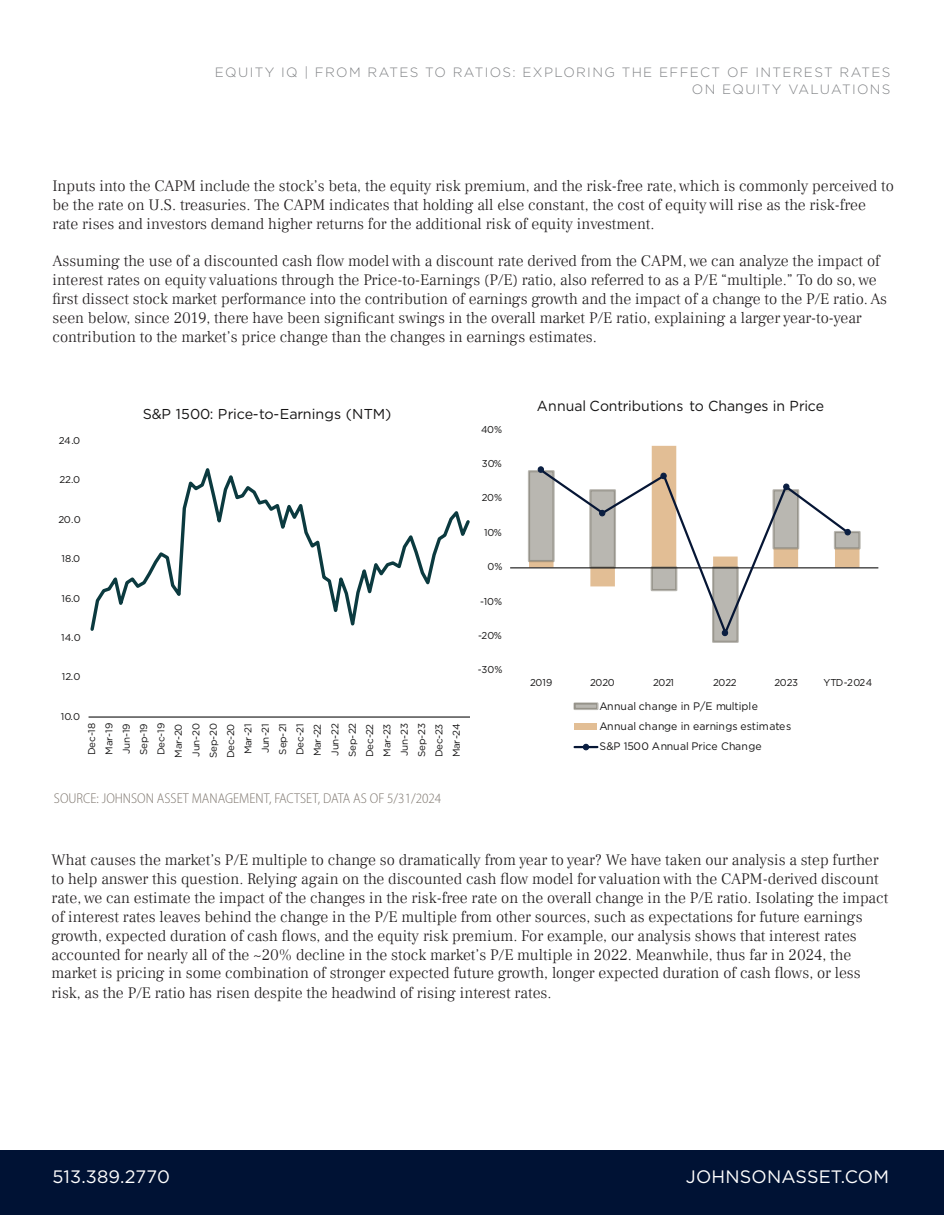
<style>
.page{position:relative;width:945px;height:1215px;background:#fff}
.page>*{position:absolute;margin:0;border:0;box-sizing:border-box;transform-origin:0 0}
.t1{font:18px "Gotham";letter-spacing:.01em;color:#fff}
.t2{font:300 15.75px/19px "Frank Ruhl Libre";color:#231f20}
.t3{font:14.55px "Gotham";letter-spacing:-.01em;color:#151414}
.t4{font:14.4px "Gotham";letter-spacing:-.01em;color:#151414}
.t5{font:300 semi-condensed 14.25px "Myriad Pro";color:#7f776f}
.t6{font:300 13.5px/16.2px "Gotham";letter-spacing:.1em;color:#808285;text-align:right}
.t7{font:10.95px/20.2px "Gotham";color:#151414}
.t8{font:10.05px "Gotham";letter-spacing:.005em;color:#151414}
.t9{font:9.9px/17.4px "Gotham";letter-spacing:-.045em;color:#151414;text-align:center}
</style>
<div class="page">
<div style="left:0;top:1150px;width:944px;height:65px;background:#001234"></div>
<hr style="left:89px;top:716px;width:383px;height:2px;background:#151414">
<svg style="left:90px;top:468px;width:380px;height:163px"></svg>
<svg style="left:537px;top:446px;width:140px;height:24px"></svg>
<svg style="left:528px;top:470px;width:333px;height:173px"></svg>
<hr style="left:510px;top:567px;width:368px;height:1px;background:#151414">
<svg style="left:538px;top:467px;width:312px;height:172px"></svg>
<div style="left:538px;top:466px;width:6px;height:7px;border:1px solid #0b1f42;border-radius:50%"></div>
<svg style="left:599px;top:510px;width:6px;height:6px"></svg>
<div style="left:660px;top:473px;width:7px;height:6px;border:1px solid #0b1f42;border-radius:50%"></div>
<svg style="left:722px;top:630px;width:6px;height:6px"></svg>
<div style="left:783px;top:484px;width:7px;height:6px;border:1px solid #0b1f42;border-radius:50%"></div>
<div style="left:844px;top:529px;width:7px;height:6px;border:1px solid #0b1f42;border-radius:50%"></div>
<div style="left:575px;top:704px;width:22px;height:5px;background:#b9b7b1"></div>
<div style="left:573px;top:702px;width:26px;height:8px;border:2px solid #747064"></div>
<div style="left:575px;top:723px;width:22px;height:7px;background:#e2be95"></div>
<hr style="left:575px;top:746px;width:22px;height:2px;background:#061635">
<svg style="left:583px;top:744px;width:6px;height:6px"></svg>
<p class="t6" style="left:215px;top:64px;width:677px">EQUITY IQ | FROM RATES TO RATIOS: EXPLORING THE EFFECT OF INTEREST RATES<br>ON EQUITY VALUATIONS</p>
<p class="t2" style="left:53px;top:176px;width:843px">Inputs into the CAPM include the stock’s beta, the equity risk premium, and the risk-free rate, which is commonly perceived to be the rate on U.S. treasuries. The CAPM indicates that holding all else constant, the cost of equity will rise as the risk-free rate rises and investors demand higher returns for the additional risk of equity investment.</p>
<p class="t2" style="left:53px;top:252px;width:836px">Assuming the use of a discounted cash flow model with a discount rate derived from the CAPM, we can analyze the impact of interest rates on equity valuations through the Price-to-Earnings (P/E) ratio, also referred to as a P/E “multiple.” To do so, we first dissect stock market performance into the contribution of earnings growth and the impact of a change to the P/E ratio. As seen below, since 2019, there have been significant swings in the overall market P/E ratio, explaining a larger year-to-year contribution to the market’s price change than the changes in earnings estimates.</p>
<p class="t9" style="left:59px;top:431px;width:23px">24.0</p>
<p class="t9" style="left:60px;top:471px;width:22px">22.0</p>
<p class="t9" style="left:59px;top:510px;width:24px">20.0</p>
<p class="t9" style="left:62px;top:550px;width:20px">18.0</p>
<p class="t9" style="left:61px;top:589px;width:20px">16.0</p>
<p class="t9" style="left:61px;top:629px;width:21px">14.0</p>
<p class="t9" style="left:62px;top:668px;width:20px">12.0</p>
<p class="t9" style="left:61px;top:708px;width:21px">10.0</p>
<p class="t4" style="left:143px;top:405px;width:250px">S&amp;P 1500: Price-to-Earnings (NTM)</p>
<p class="t9" style="left:83px;top:758px;width:37px;rotate:-90deg">Dec-18<br>Mar-19<br>Jun-19<br>Sep-19<br>Dec-19<br>Mar-20<br>Jun-20<br>Sep-20<br>Dec-20<br>Mar-21<br>Jun-21<br>Sep-21<br>Dec-21<br>Mar-22<br>Jun-22<br>Sep-22<br>Dec-22<br>Mar-23<br>Jun-23<br>Sep-23<br>Dec-23<br>Mar-24</p>
<p class="t5" style="left:54px;top:790px;width:389px">SOURCE: JOHNSON ASSET MANAGEMENT, FACTSET, DATA AS OF 5/31/2024</p>
<p class="t8" style="left:481px;top:423px;width:23px">40%</p>
<p class="t8" style="left:482px;top:457px;width:22px">30%</p>
<p class="t8" style="left:482px;top:491px;width:22px">20%</p>
<p class="t8" style="left:484px;top:526px;width:19px">10%</p>
<p class="t8" style="left:487px;top:560px;width:17px">0%</p>
<p class="t8" style="left:480px;top:595px;width:24px">-10%</p>
<p class="t8" style="left:478px;top:629px;width:25px">-20%</p>
<p class="t8" style="left:478px;top:663px;width:26px">-30%</p>
<p class="t3" style="left:537px;top:397px;width:289px">Annual Contributions to Changes in Price</p>
<p class="t8" style="left:530px;top:676px;width:24px">2019</p>
<p class="t8" style="left:590px;top:676px;width:26px">2020</p>
<p class="t8" style="left:653px;top:676px;width:22px">2021</p>
<p class="t8" style="left:713px;top:676px;width:25px">2022</p>
<p class="t8" style="left:775px;top:676px;width:25px">2023</p>
<p class="t8" style="left:824px;top:676px;width:50px">YTD-2024</p>
<p class="t7" style="left:599px;top:696px;width:194px">Annual change in P/E multiple<br>Annual change in earnings estimates<br>S&amp;P 1500 Annual Price Change</p>
<p class="t2" style="left:52px;top:850px;width:838px">What causes the market’s P/E multiple to change so dramatically from year to year? We have taken our analysis a step further to help answer this question. Relying again on the discounted cash flow model for valuation with the CAPM-derived discount rate, we can estimate the impact of the changes in the risk-free rate on the overall change in the P/E ratio. Isolating the impact of interest rates leaves behind the change in the P/E multiple from other sources, such as expectations for future earnings growth, expected duration of cash flows, and the equity risk premium. For example, our analysis shows that interest rates accounted for nearly all of the ~20% decline in the stock market’s P/E multiple in 2022. Meanwhile, thus far in 2024, the market is pricing in some combination of stronger expected future growth, longer expected duration of cash flows, or less risk, as the P/E ratio has risen despite the headwind of rising interest rates.</p>
<p class="t1" style="left:52px;top:1165px;width:119px">513.389.2770</p>
<p class="t1" style="left:686px;top:1165px;width:205px">JOHNSONASSET.COM</p>
</div>
